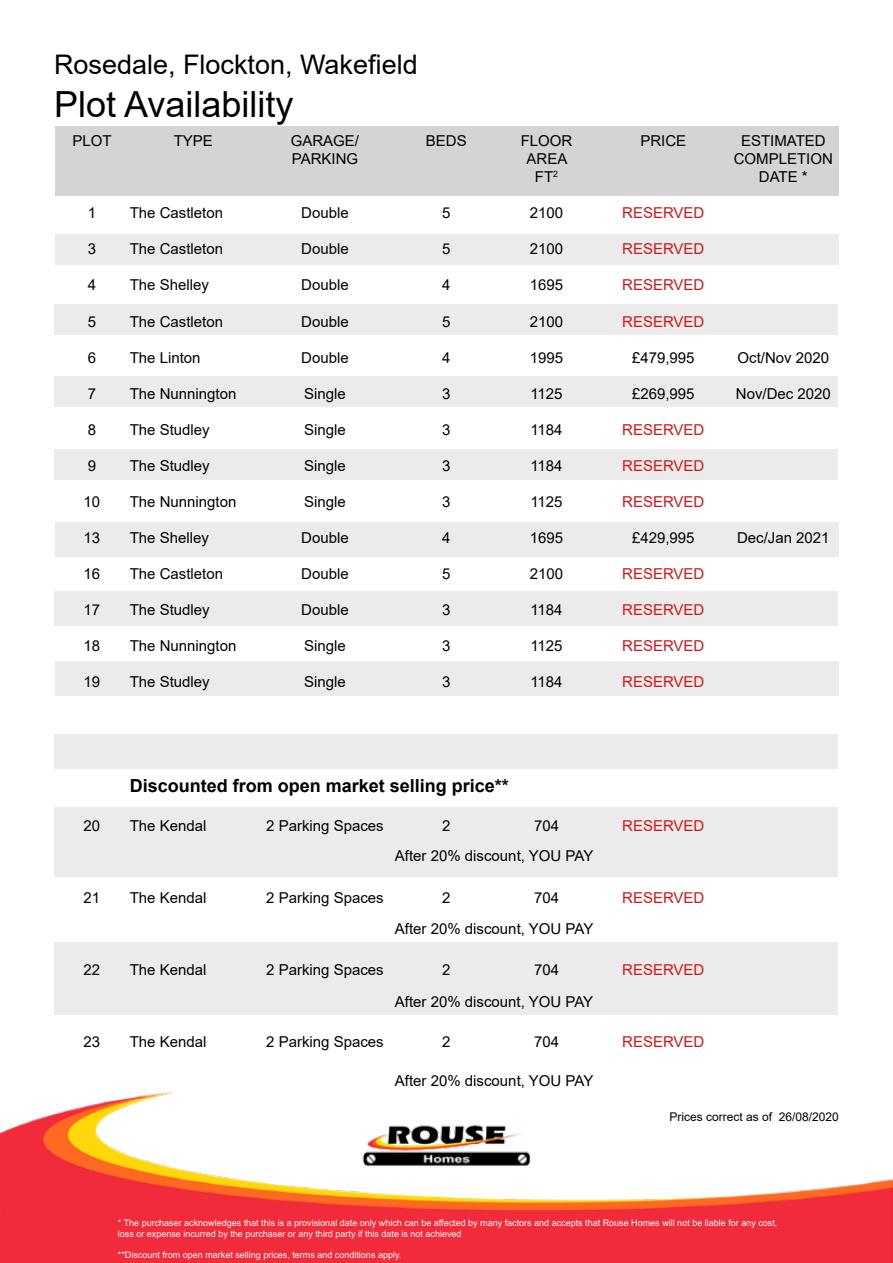
<style>
.page{position:relative;width:893px;height:1263px;background:#fff}
.page>*{position:absolute;margin:0;border:0;box-sizing:border-box;transform-origin:0 0}
.t1{font:36px "Arial";color:#000}
.t2{font:27px "Arial";color:#000}
.t3{font:700 18px "Arial";color:#000}
.t4{font:15px/18px "Arial";color:#000;text-align:center}
.t5{font:15px "Arial";color:#cd171a}
.t6{font:12px "Arial";color:#000}
.t7{font:9px/10.8px "Arial";color:#fff}
</style>
<div class="page">
<div style="left:54px;top:942px;width:783px;height:73px;background:#ebebeb"></div>
<div style="left:54px;top:807px;width:783px;height:70px;background:#ebebeb"></div>
<div style="left:54px;top:734px;width:783px;height:35px;background:#ebebeb"></div>
<div style="left:56px;top:661px;width:783px;height:34px;background:#ebebeb"></div>
<div style="left:54px;top:449px;width:784px;height:31px;background:#ebebeb"></div>
<div style="left:56px;top:522px;width:783px;height:35px;background:#ebebeb"></div>
<div style="left:54px;top:592px;width:784px;height:34px;background:#ebebeb"></div>
<div style="left:54px;top:376px;width:784px;height:31px;background:#ebebeb"></div>
<div style="left:54px;top:304px;width:783px;height:31px;background:#ebebeb"></div>
<div style="left:56px;top:235px;width:783px;height:30px;background:#ebebeb"></div>
<div style="left:55px;top:126px;width:783px;height:70px;background:#d4d4d4"></div>
<img style="left:0;top:1091px;width:893px;height:172px">
<img style="left:284px;top:1109px;width:324px;height:70px">
<h2 class="t2" style="left:54px;top:46px;width:365px">Rosedale, Flockton, Wakefield</h2>
<h1 class="t1" style="left:54px;top:79px;width:241px">Plot Availability</h1>
<p class="t4" style="left:72px;top:132px;width:41px">PLOT</p>
<p class="t4" style="left:174px;top:132px;width:41px">TYPE</p>
<p class="t4" style="left:291px;top:132px;width:70px;text-align:left">GARAGE/<br>PARKING</p>
<p class="t4" style="left:426px;top:132px;width:42px">BEDS</p>
<p class="t4" style="left:88px;top:204px;width:10px">1</p>
<p class="t4" style="left:88px;top:240px;width:10px">3</p>
<p class="t4" style="left:88px;top:276px;width:10px">4</p>
<p class="t4" style="left:88px;top:312px;width:10px">5</p>
<p class="t4" style="left:88px;top:348px;width:10px">6</p>
<p class="t4" style="left:88px;top:384px;width:10px">7</p>
<p class="t4" style="left:88px;top:420px;width:10px">8</p>
<p class="t4" style="left:88px;top:456px;width:10px">9</p>
<p class="t4" style="left:84px;top:492px;width:18px">10</p>
<p class="t4" style="left:84px;top:528px;width:18px">13</p>
<p class="t4" style="left:84px;top:564px;width:18px">16</p>
<p class="t4" style="left:84px;top:600px;width:18px">17</p>
<p class="t4" style="left:84px;top:636px;width:18px">18</p>
<p class="t4" style="left:84px;top:672px;width:18px">19</p>
<p class="t4" style="left:130px;top:204px;width:95px">The Castleton</p>
<p class="t4" style="left:130px;top:240px;width:95px">The Castleton</p>
<p class="t4" style="left:130px;top:276px;width:81px">The Shelley</p>
<p class="t4" style="left:130px;top:312px;width:95px">The Castleton</p>
<p class="t4" style="left:130px;top:348px;width:72px">The Linton</p>
<p class="t4" style="left:130px;top:384px;width:108px">The Nunnington</p>
<p class="t4" style="left:130px;top:420px;width:82px">The Studley</p>
<p class="t4" style="left:130px;top:456px;width:82px">The Studley</p>
<p class="t4" style="left:130px;top:492px;width:108px">The Nunnington</p>
<p class="t4" style="left:130px;top:528px;width:81px">The Shelley</p>
<p class="t4" style="left:130px;top:564px;width:95px">The Castleton</p>
<p class="t4" style="left:130px;top:600px;width:82px">The Studley</p>
<p class="t4" style="left:130px;top:636px;width:108px">The Nunnington</p>
<p class="t4" style="left:130px;top:672px;width:82px">The Studley</p>
<p class="t4" style="left:301px;top:204px;width:49px">Double</p>
<p class="t4" style="left:301px;top:240px;width:49px">Double</p>
<p class="t4" style="left:301px;top:276px;width:49px">Double</p>
<p class="t4" style="left:301px;top:312px;width:49px">Double</p>
<p class="t4" style="left:301px;top:348px;width:49px">Double</p>
<p class="t4" style="left:304px;top:384px;width:43px">Single</p>
<p class="t4" style="left:304px;top:420px;width:43px">Single</p>
<p class="t4" style="left:304px;top:456px;width:43px">Single</p>
<p class="t4" style="left:304px;top:492px;width:43px">Single</p>
<p class="t4" style="left:301px;top:528px;width:49px">Double</p>
<p class="t4" style="left:301px;top:564px;width:49px">Double</p>
<p class="t4" style="left:301px;top:600px;width:49px">Double</p>
<p class="t4" style="left:304px;top:636px;width:43px">Single</p>
<p class="t4" style="left:304px;top:672px;width:43px">Single</p>
<p class="t4" style="left:442px;top:204px;width:10px">5</p>
<p class="t4" style="left:442px;top:240px;width:10px">5</p>
<p class="t4" style="left:442px;top:276px;width:10px">4</p>
<p class="t4" style="left:442px;top:312px;width:10px">5</p>
<p class="t4" style="left:442px;top:348px;width:10px">4</p>
<p class="t4" style="left:442px;top:384px;width:10px">3</p>
<p class="t4" style="left:442px;top:420px;width:10px">3</p>
<p class="t4" style="left:442px;top:456px;width:10px">3</p>
<p class="t4" style="left:442px;top:492px;width:10px">3</p>
<p class="t4" style="left:442px;top:528px;width:10px">4</p>
<p class="t4" style="left:442px;top:564px;width:10px">5</p>
<p class="t4" style="left:442px;top:600px;width:10px">3</p>
<p class="t4" style="left:442px;top:636px;width:10px">3</p>
<p class="t4" style="left:442px;top:672px;width:10px">3</p>
<p class="t4" style="left:521px;top:132px;width:53px">FLOOR<br>AREA<br>FT<sup>2</sup></p>
<p class="t4" style="left:530px;top:204px;width:35px">2100</p>
<p class="t4" style="left:530px;top:240px;width:35px">2100</p>
<p class="t4" style="left:530px;top:276px;width:35px">1695</p>
<p class="t4" style="left:530px;top:312px;width:35px">2100</p>
<p class="t4" style="left:530px;top:348px;width:35px">1995</p>
<p class="t4" style="left:530px;top:384px;width:34px">1125</p>
<p class="t4" style="left:530px;top:420px;width:34px">1184</p>
<p class="t4" style="left:530px;top:456px;width:34px">1184</p>
<p class="t4" style="left:530px;top:492px;width:34px">1125</p>
<p class="t4" style="left:530px;top:528px;width:35px">1695</p>
<p class="t4" style="left:530px;top:564px;width:35px">2100</p>
<p class="t4" style="left:530px;top:600px;width:34px">1184</p>
<p class="t4" style="left:530px;top:636px;width:34px">1125</p>
<p class="t4" style="left:530px;top:672px;width:34px">1184</p>
<p class="t4" style="left:640px;top:132px;width:47px">PRICE</p>
<p class="t5" style="left:622px;top:203px;width:84px">RESERVED</p>
<p class="t5" style="left:622px;top:239px;width:84px">RESERVED</p>
<p class="t5" style="left:622px;top:275px;width:84px">RESERVED</p>
<p class="t5" style="left:622px;top:311px;width:84px">RESERVED</p>
<p class="t4" style="left:632px;top:348px;width:64px">£479,995</p>
<p class="t4" style="left:632px;top:384px;width:64px">£269,995</p>
<p class="t5" style="left:622px;top:419px;width:84px">RESERVED</p>
<p class="t5" style="left:622px;top:455px;width:84px">RESERVED</p>
<p class="t5" style="left:622px;top:491px;width:84px">RESERVED</p>
<p class="t4" style="left:632px;top:528px;width:64px">£429,995</p>
<p class="t5" style="left:622px;top:563px;width:84px">RESERVED</p>
<p class="t5" style="left:622px;top:599px;width:84px">RESERVED</p>
<p class="t5" style="left:622px;top:635px;width:84px">RESERVED</p>
<p class="t5" style="left:622px;top:671px;width:84px">RESERVED</p>
<p class="t4" style="left:734px;top:132px;width:101px">ESTIMATED<br>COMPLETION<br>DATE *</p>
<p class="t4" style="left:737px;top:348px;width:93px">Oct/Nov 2020</p>
<p class="t4" style="left:736px;top:384px;width:97px">Nov/Dec 2020</p>
<p class="t4" style="left:737px;top:528px;width:94px">Dec/Jan 2021</p>
<p class="t3" style="left:130px;top:773px;width:381px">Discounted from open market selling price**</p>
<p class="t4" style="left:84px;top:816px;width:18px">20</p>
<p class="t4" style="left:130px;top:816px;width:78px">The Kendal</p>
<p class="t4" style="left:266px;top:816px;width:119px">2 Parking Spaces</p>
<p class="t4" style="left:442px;top:816px;width:10px">2</p>
<p class="t4" style="left:534px;top:816px;width:27px">704</p>
<p class="t5" style="left:622px;top:815px;width:84px">RESERVED</p>
<p class="t4" style="left:395px;top:847px;width:200px">After 20% discount, YOU PAY</p>
<p class="t4" style="left:84px;top:888px;width:18px">21</p>
<p class="t4" style="left:130px;top:888px;width:78px">The Kendal</p>
<p class="t4" style="left:266px;top:888px;width:119px">2 Parking Spaces</p>
<p class="t4" style="left:442px;top:888px;width:10px">2</p>
<p class="t4" style="left:534px;top:888px;width:27px">704</p>
<p class="t5" style="left:622px;top:887px;width:84px">RESERVED</p>
<p class="t4" style="left:395px;top:920px;width:200px">After 20% discount, YOU PAY</p>
<p class="t4" style="left:84px;top:960px;width:18px">22</p>
<p class="t4" style="left:130px;top:960px;width:78px">The Kendal</p>
<p class="t4" style="left:266px;top:960px;width:119px">2 Parking Spaces</p>
<p class="t4" style="left:442px;top:960px;width:10px">2</p>
<p class="t4" style="left:534px;top:960px;width:27px">704</p>
<p class="t5" style="left:622px;top:959px;width:84px">RESERVED</p>
<p class="t4" style="left:395px;top:993px;width:200px">After 20% discount, YOU PAY</p>
<p class="t4" style="left:84px;top:1032px;width:18px">23</p>
<p class="t4" style="left:130px;top:1032px;width:78px">The Kendal</p>
<p class="t4" style="left:266px;top:1032px;width:119px">2 Parking Spaces</p>
<p class="t4" style="left:442px;top:1032px;width:10px">2</p>
<p class="t4" style="left:534px;top:1032px;width:27px">704</p>
<p class="t5" style="left:622px;top:1031px;width:84px">RESERVED</p>
<p class="t4" style="left:395px;top:1071px;width:200px">After 20% discount, YOU PAY</p>
<p class="t6" style="left:669px;top:1109px;width:171px">Prices correct as of 26/08/2020</p>
<p class="t7" style="left:118px;top:1217px;width:661px">* The purchaser acknowledges that this is a provisional date only which can be affected by many factors and accepts that Rouse Homes will not be liable for any cost, loss or expense incurred by the purchaser or any third party if this date is not achieved</p>
<p class="t7" style="left:118px;top:1250px;width:285px">**Discount from open market selling prices, terms and conditions apply.</p>
</div>
